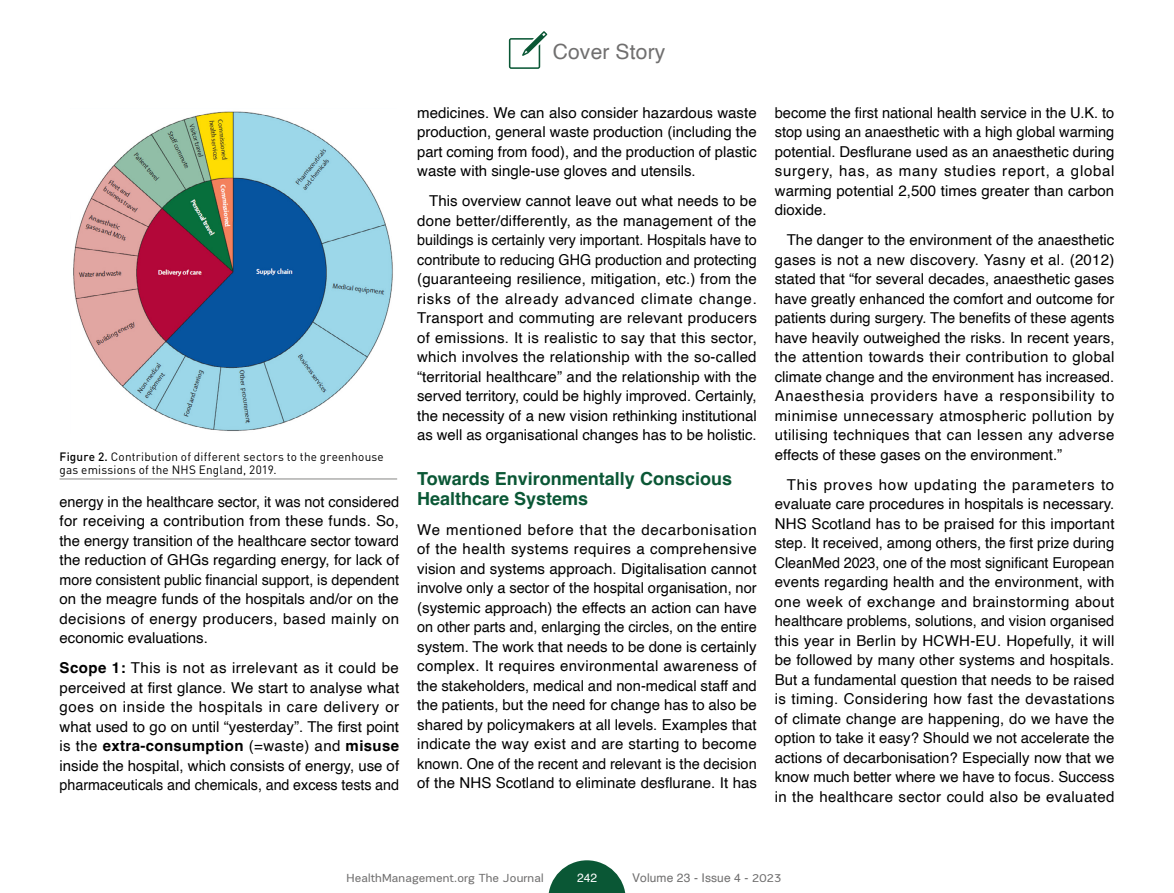
<style>
.page{position:relative;width:1174px;height:893px;background:#fff}
.page>*{position:absolute;margin:0;border:0;box-sizing:border-box;transform-origin:0 0}
.t1{font:21px "Helvetica";letter-spacing:.01em;color:#706f6f}
.t2{font:700 18px/19.5px "Helvetica";color:#0a5735}
.t3{font:15px/19.5px "Helvetica";color:#000;text-align:justify}
.t4{font:15px/19.5px "Helvetica";color:#000;text-align:justify;scale:.96 1}
.t5{font:12px/13.5px "DIN Pro";letter-spacing:.015em;color:#000}
.t6{font:12px "PRC Fidelity";letter-spacing:.01em;color:#706f6f}
.t7{font:12px "Helvetica";letter-spacing:.01em;color:#706f6f}
.t8{font:12px "Helvetica";color:#fff}
.s1{font-weight:500}
.s2{font-weight:700}
.s3{font-family:"PRC Fidelity"}
</style>
<div class="page">
<svg style="left:509px;top:31px;width:38px;height:38px"></svg>
<svg style="left:548px;top:860px;width:77px;height:33px"></svg>
<img style="left:73px;top:111px;width:320px;height:320px">
<hr style="left:60px;top:479px;width:337px;height:1px;background:#858584">
<p class="t5" style="left:60px;top:449px;width:326px"><span class="s1">Figure 2.</span> Contribution of different sectors to the greenhouse gas emissions of the NHS England, 2019.</p>
<p class="t4" style="left:60px;top:492px;width:355px">energy in the healthcare sector, it was not considered for receiving a contribution from these funds. So, the energy transition of the healthcare sector toward the reduction of GHGs regarding energy, for lack of more consistent public financial support, is dependent on the meagre funds of the hospitals and/or on the decisions of energy producers, based mainly on economic evaluations.</p>
<p class="t3" style="left:60px;top:658px;width:341px"><span class="s2">Scope 1:</span> This is not as irrelevant as it could be perceived at first glance. We start to analyse what goes on inside the hospitals in care delivery or what used to go on until “yesterday”. The first point is the <span class="s2">extra-consumption</span> (=waste) and <span class="s2">misuse </span>inside the hospital, which consists of energy, use of pharmaceuticals and chemicals, and excess tests and</p>
<h1 class="t1" style="left:552px;top:35px;width:114px">Cover Story</h1>
<p class="t3" style="left:417px;top:103px;width:341px">medicines. We can also consider hazardous waste production, general waste production (including the part coming from food), and the production of plastic waste with single-use gloves and utensils.</p>
<p class="t3" style="left:417px;top:191px;width:341px;text-indent:12px">This overview cannot leave out what needs to be done better/differently, as the management of the buildings is certainly very important. Hospitals have to contribute to reducing GHG production and protecting (guaranteeing resilience, mitigation, etc.) from the risks of the already advanced climate change.<br>Transport and commuting are relevant producers of emissions. It is realistic to say that this sector, which involves the relationship with the so-called “territorial healthcare” and the relationship with the served territory, could be highly improved. Certainly, the necessity of a new vision rethinking institutional as well as organisational changes has to be holistic.</p>
<p class="t2" style="left:417px;top:471px;width:316px">Towards Environmentally Conscious<br>Healthcare Systems</p>
<p class="t3" style="left:417px;top:520px;width:341px">We mentioned before that the decarbonisation of the health systems requires a comprehensive vision and systems approach. Digitalisation cannot involve only a sector of the hospital organisation, nor (systemic approach) the effects an action can have on other parts and, enlarging the circles, on the entire system. The work that needs to be done is certainly complex. It requires environmental awareness of the stakeholders, medical and non-medical staff and the patients, but the need for change has to also be shared by policymakers at all levels. Examples that indicate the way exist and are starting to become known. One of the recent and relevant is the decision of the NHS Scotland to eliminate desflurane. It has</p>
<p class="t3" style="left:775px;top:103px;width:341px">become the first national health service in the U.K. to stop using an anaesthetic with a high global warming potential. Desflurane used as an anaesthetic during surgery, has, as many studies report, a global warming potential 2,500 times greater than carbon dioxide.</p>
<p class="t3" style="left:775px;top:230px;width:341px;text-indent:12px">The danger to the environment of the anaesthetic gases is not a new discovery. Yasny et al. (2012) stated that “for several decades, anaesthetic gases have greatly enhanced the comfort and outcome for patients during surgery. The benefits of these agents have heavily outweighed the risks. In recent years, the attention towards their contribution to global climate change and the environment has increased.<br>Anaesthesia providers have a responsibility to minimise unnecessary atmospheric pollution by utilising techniques that can lessen any adverse effects of these gases on the environment.”</p>
<p class="t3" style="left:775px;top:475px;width:341px;text-indent:12px">This proves how updating the parameters to evaluate care procedures in hospitals is necessary.<br>NHS Scotland has to be praised for this important step. It received, among others, the first prize during CleanMed 2023, one of the most significant European events regarding health and the environment, with one week of exchange and brainstorming about healthcare problems, solutions, and vision organised this year in Berlin by HCWH-EU. Hopefully, it will be followed by many other systems and hospitals.<br>But a fundamental question that needs to be raised is timing. Considering how fast the devastations of climate change are happening, do we have the option to take it easy? Should we not accelerate the actions of decarbonisation? Especially now that we know much better where we have to focus. Success in the healthcare sector could also be evaluated</p>
<p class="t6" style="left:346px;top:871px;width:199px">HealthManagement.org The Journal</p>
<p class="t8" style="left:577px;top:869px;width:22px">242</p>
<p class="t7" style="left:632px;top:869px;width:151px">Volume 23 - Issue 4 - <span class="s3">2023</span></p>
</div>
